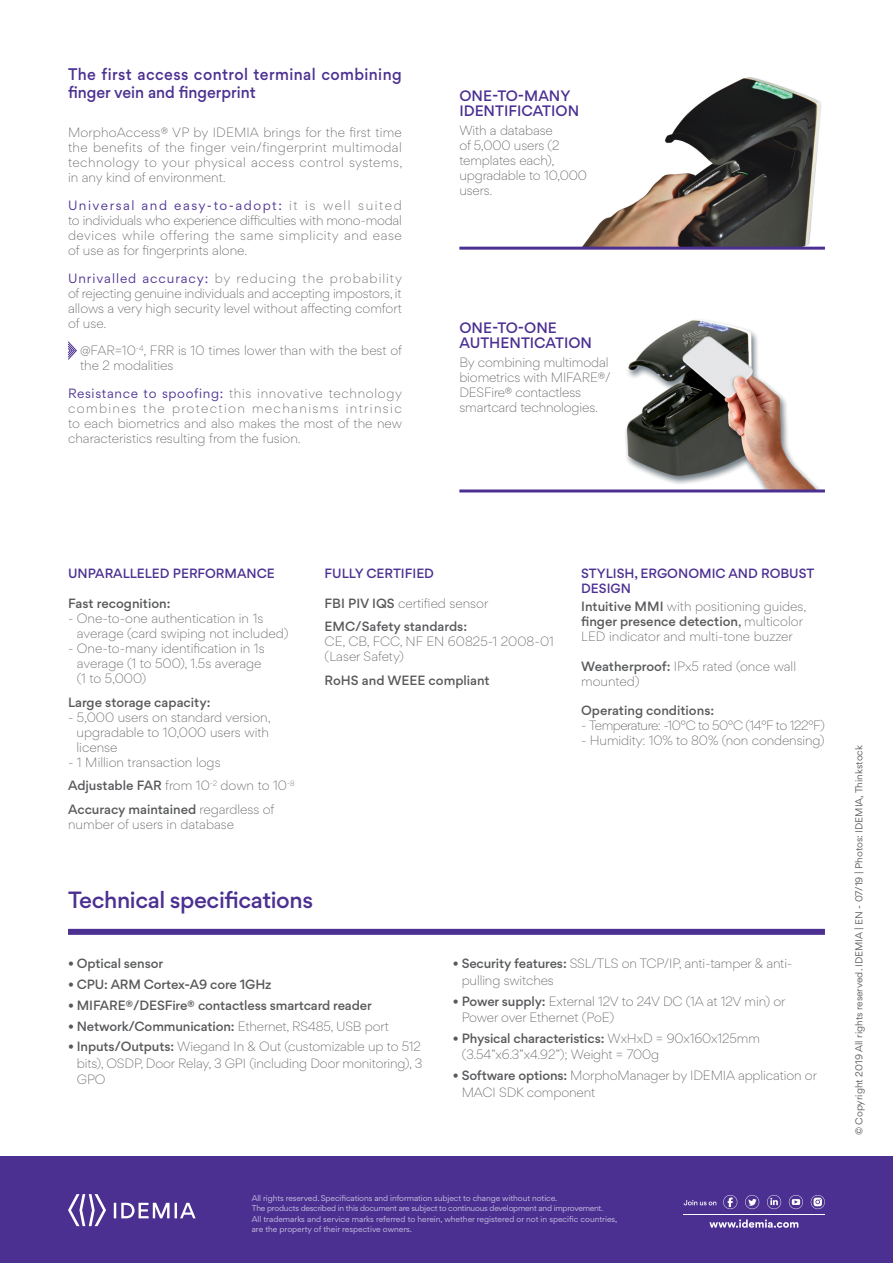
<style>
.page{position:relative;width:893px;height:1263px;background:#fff}
.page>*{position:absolute;margin:0;border:0;box-sizing:border-box;transform-origin:0 0}
.t1{font:500 21px "Gordita";letter-spacing:-.02em;color:#4b3092}
.t2{font:500 15px/18px "Gordita";letter-spacing:.02em;color:#4b3092;scale:.95 1}
.t3{font:500 13.5px/15px "Gordita";color:#4b3092}
.t4{font:300 12px/15px "Gordita";letter-spacing:-.005em;color:#58595b}
.t5{font:500 12px/23.5px "Gordita";letter-spacing:-.01em;color:#58595b}
.t6{font:500 12px "Gordita";color:#4b3092}
.t7{font:300 12px "Gordita";letter-spacing:-.04em;color:#58595b}
.t8{font:9px "Gordita";color:#58595b}
.t9{font:7.5px/10.5px "Gordita";letter-spacing:-.01em;color:#cdc6e3}
.s1{font-weight:400;color:#4b3092}
.s2{font-weight:500}
.s3{font-weight:300}
.s4{font-weight:500;color:#4b3092}
.s5{font-weight:400}
</style>
<div class="page">
<img style="left:583px;top:77px;width:242px;height:170px">
<hr style="left:459px;top:247px;width:366px;height:3px;background:#4b3092">
<img style="left:625px;top:319px;width:195px;height:170px">
<hr style="left:459px;top:489px;width:366px;height:3px;background:#4b3092">
<svg style="left:68px;top:341px;width:9px;height:19px"></svg>
<div style="left:0;top:1157px;width:893px;height:106px;background:#4b3092"></div>
<svg style="left:68px;top:1194px;width:38px;height:32px"></svg>
<svg style="left:114px;top:1203px;width:82px;height:15px"></svg>
<div style="left:68px;top:929px;width:757px;height:6px;background:#4b3092"></div>
<svg style="left:709px;top:1219px;width:89px;height:9px"></svg>
<hr style="left:683px;top:1214px;width:142px;height:1px;background:#fff">
<svg style="left:684px;top:1200px;width:32px;height:5px"></svg>
<svg style="left:745px;top:1195px;width:14px;height:14px"></svg>
<svg style="left:789px;top:1195px;width:14px;height:14px"></svg>
<svg style="left:723px;top:1195px;width:14px;height:14px"></svg>
<svg style="left:767px;top:1195px;width:14px;height:14px"></svg>
<svg style="left:811px;top:1195px;width:14px;height:14px"></svg>
<p class="t2" style="left:68px;top:65px;width:353px">The first access control terminal combining finger vein and fingerprint</p>
<p class="t4" style="left:68px;top:124px;width:336px;text-align:justify">MorphoAccess® VP by IDEMIA brings for the first time the benefits of the finger vein/fingerprint multimodal technology to your physical access control systems, in any kind of environment.</p>
<p class="t4" style="left:68px;top:197px;width:335px;text-align:justify"><span class="s1">Universal and easy-to-adopt:</span> it is well suited to individuals who experience difficulties with mono-modal devices while offering the same simplicity and ease of use as for fingerprints alone.</p>
<p class="t4" style="left:68px;top:270px;width:336px;text-align:justify"><span class="s1">Unrivalled accuracy:</span> by reducing the probability of rejecting genuine individuals and accepting impostors, it allows a very high security level without affecting comfort of use.</p>
<p class="t4" style="left:80px;top:343px;width:324px">@FAR=10<sup>-4</sup>, FRR is 10 times lower than with the best of the 2 modalities</p>
<p class="t4" style="left:68px;top:385px;width:336px;text-align:justify"><span class="s1">Resistance to spoofing:</span> this innovative technology combines the protection mechanisms intrinsic to each biometrics and also makes the most of the new characteristics resulting from the fusion.</p>
<p class="t3" style="left:459px;top:88px;width:113px">one-to-many ide</p>
<p class="t3" style="left:484px;top:103px;width:97px">nti fication</p>
<p class="t4" style="left:459px;top:123px;width:129px">With a database<br>of 5,000 users (2 templates each), upgradable to 10,000 users.</p>
<p class="t3" style="left:459px;top:320px;width:134px">one-to-one authe ntication</p>
<p class="t4" style="left:459px;top:354px;width:153px">By combining multimodal biometrics with MIFARE®/<br>DESFire® contactless smartcard technologies.</p>
<p class="t6" style="left:68px;top:565px;width:20px">Unpara</p>
<p class="t6" style="left:123px;top:565px;width:61px">lle led performance</p>
<p class="t5" style="left:68px;top:592px;width:104px">Fast recognition:</p>
<p class="t4" style="left:77px;top:611px;width:213px;text-indent:-9px">- One-to-one authentication in 1s average (card swiping not included)</p>
<p class="t4" style="left:77px;top:641px;width:189px;text-indent:-9px">- One-to-many identification in 1s average (1 to 500), 1.5s average (1 to 5,000)</p>
<p class="t5" style="left:68px;top:690px;width:144px">Large storage capacity:</p>
<p class="t4" style="left:77px;top:709px;width:196px;text-indent:-9px">- 5,000 users on standard version, upgradable to 10,000 users with license</p>
<p class="t4" style="left:68px;top:750px;width:228px;line-height:23.5px">- 1 Million transaction logs<br><span class="s2">Adjustable FAR</span> from 10<sup>-2</sup> down to 10<sup>-8<br></sup><span class="s2">Accuracy maintained</span> regardless of</p>
<p class="t4" style="left:68px;top:816px;width:168px">number of users in database</p>
<p class="t6" style="left:325px;top:565px;width:52px">Fu lly cer</p>
<p class="t6" style="left:393px;top:565px;width:16px">tified</p>
<p class="t5" style="left:325px;top:591px;width:165px">FBI PIV IQS <span class="s3">certified sensor<br></span>EMC/Safety standards:</p>
<p class="t4" style="left:325px;top:634px;width:231px">CE, CB, FCC, NF EN 60825-1 2008-01 (Laser Safety)</p>
<p class="t5" style="left:325px;top:668px;width:167px">RoHS and WEEE compliant</p>
<h1 class="t1" style="left:68px;top:884px;width:247px">Technical specifications</h1>
<p class="t6" style="left:581px;top:565px;width:40px">Stylish</p>
<p class="t6" style="left:634px;top:565px;width:17px">, ergonomic</p>
<p class="t6" style="left:728px;top:565px;width:11px">and</p>
<p class="t6" style="left:761px;top:565px;width:55px">robust</p>
<p class="t4" style="left:581px;top:579px;width:227px;line-height:18px"><span class="s4">design<br></span><span class="s2">Intuitive MMI</span> with positioning guides,</p>
<p class="t4" style="left:581px;top:614px;width:223px"><span class="s2">finger presence detection</span><span class="s5">,</span> multicolor<br>LED indicator and multi-tone buzzer</p>
<p class="t4" style="left:581px;top:658px;width:216px"><span class="s2">Weatherproof:</span> IPx5 rated (once wall mounted)</p>
<p class="t5" style="left:581px;top:699px;width:135px">Operating conditions:</p>
<p class="t7" style="left:581px;top:717px;width:245px">- Temperature: -10°C to 50°C (14°F to 122°F)</p>
<p class="t4" style="left:581px;top:733px;width:245px">- Humidity: 10% to 80% (non condensing)</p>
<p class="t5" style="left:68px;top:952px;width:97px">• Optical sensor</p>
<p class="t5" style="left:68px;top:973px;width:205px">• CPU: ARM Cortex-A9 core 1GHz</p>
<p class="t5" style="left:68px;top:993px;width:305px">• MIFARE®/DESFire® contactless smartcard reader</p>
<p class="t5" style="left:68px;top:1014px;width:322px">• Network/Communication: <span class="s3">Ethernet, RS485, USB port</span></p>
<p class="t4" style="left:77px;top:1038px;width:347px;line-height:16.5px;text-align:justify;text-indent:-9px"><span class="s2">• Inputs/Outputs:</span> Wiegand In &amp; Out (customizable up to 512 bits), OSDP, Door Relay, 3 GPI (including Door monitoring), 3<br>GPO</p>
<p class="t4" style="left:462px;top:955px;width:332px;line-height:16.5px;text-indent:-9px"><span class="s2">• Security features:</span> SSL/TLS on TCP/IP, anti-tamper &amp; anti&shy;pulling switches</p>
<p class="t4" style="left:462px;top:992px;width:325px;line-height:16.5px;text-indent:-9px"><span class="s2">• Power supply:</span> External 12V to 24V DC (1A at 12V min) or<br>Power over Ethernet (PoE)</p>
<p class="t4" style="left:462px;top:1029px;width:300px;line-height:16.5px;text-indent:-9px"><span class="s2">• Physical characteristics:</span> WxHxD = 90x160x125mm (3.54”x6.3”x4.92”); Weight = 700g</p>
<p class="t4" style="left:462px;top:1067px;width:357px;line-height:16.5px;text-indent:-9px"><span class="s2">• Software options:</span> MorphoManager by IDEMIA application or<br>MACI SDK component</p>
<p class="t9" style="left:252px;top:1192px;width:367px">All rights reserved. Specifications and information subject to change without notice.<br>The products described in this document are subject to continuous development and improvement.<br>All trademarks and service marks referred to herein, whether registered or not in specific countries, are the property of their respective owners.</p>
<p class="t8" style="left:852px;top:1135px;width:392px;rotate:-90deg">© Copyright 2019 All rights reserved. IDEMIA | EN - 07/19 | Photos: IDEMIA, Thinkstock</p>
</div>
